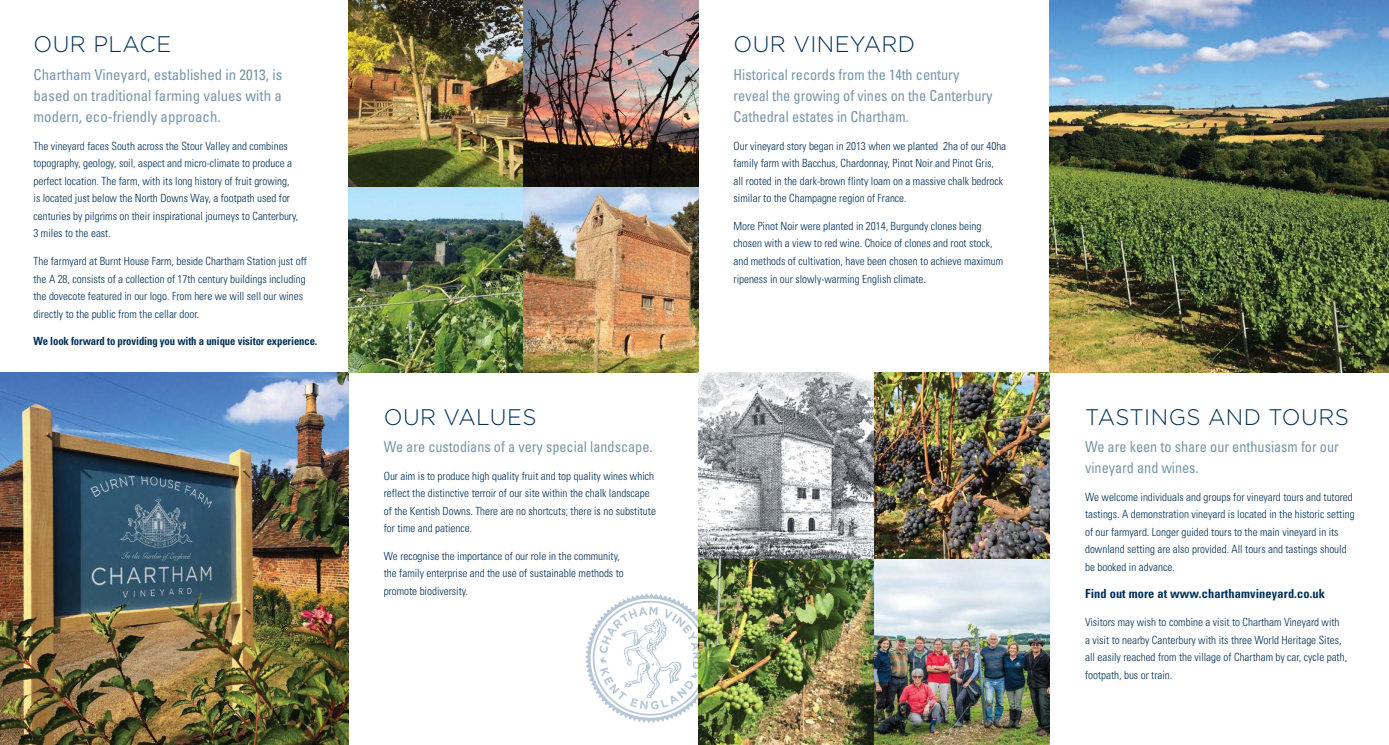
<style>
.page{position:relative;width:1389px;height:745px;background:#fff}
.page>*{position:absolute;margin:0;border:0;box-sizing:border-box;transform-origin:0 0}
.t1{font:300 22.5px "Gotham";letter-spacing:.02em;color:#003057}
.t2{font:condensed 15px/21.2px "Univers";color:#7695a9;scale:.95 1}
.t3{font:condensed 15px/21.2px "Univers";color:#7695a9;text-align:justify}
.t4{font:700 condensed 12.5px "Univers";letter-spacing:.01em;color:#003057}
.t5{font:300 condensed 11.25px/17.5px "Univers";color:#003057}
.t6{font:700 condensed 11.25px "Univers";letter-spacing:-.01em;color:#003057;scale:.95 1}
</style>
<div class="page">
<img style="left:0;top:372px;width:348px;height:372px">
<img style="left:1050px;top:0;width:339px;height:372px">
<img style="left:348px;top:0;width:351px;height:372px">
<img style="left:699px;top:372px;width:351px;height:372px">
<svg style="left:585px;top:593px;width:130px;height:129px"></svg>
<h1 class="t1" style="left:34px;top:30px;width:139px">OUR PLACE</h1>
<h2 class="t3" style="left:34px;top:63px;width:250px">Chartham Vineyard, established in 2013, is based on traditional farming values with a modern, eco-friendly approach.</h2>
<p class="t5" style="left:34px;top:137px;width:266px">The vineyard faces South across the Stour Valley and combines topography, geology, soil, aspect and micro-climate to produce a perfect location. The farm, with its long history of fruit growing, is located just below the North Downs Way, a footpath used for centuries by pilgrims on their inspirational journeys to Canterbury, 3 miles to the east.</p>
<p class="t5" style="left:34px;top:252px;width:275px">The farmyard at Burnt House Farm, beside Chartham Station just off the A 28, consists of a collection of 17th century buildings including the dovecote featured in our logo. From here we will sell our wines directly to the public from the cellar door.</p>
<p class="t6" style="left:34px;top:334px;width:300px">We look forward to providing you with a unique visitor experience.</p>
<h1 class="t1" style="left:384px;top:402px;width:154px">OUR VALUES</h1>
<h2 class="t2" style="left:384px;top:435px;width:284px">We are custodians of a very special landscape.</h2>
<p class="t5" style="left:384px;top:466px;width:274px">Our aim is to produce high quality fruit and top quality wines which reflect the distinctive terroir of our site within the chalk landscape of the Kentish Downs. There are no shortcuts; there is no substitute for time and patience.</p>
<p class="t5" style="left:384px;top:546px;width:241px">We recognise the importance of our role in the community, the family enterprise and the use of sustainable methods to promote biodiversity.</p>
<h1 class="t1" style="left:734px;top:30px;width:183px">OUR VINEYARD</h1>
<h2 class="t2" style="left:734px;top:63px;width:274px">Historical records from the 14th century reveal the growing of vines on the Canterbury<br>Cathedral estates in Chartham.</h2>
<p class="t5" style="left:734px;top:137px;width:274px">Our vineyard story began in 2013 when we planted 2ha of our 40ha family farm with Bacchus, Chardonnay, Pinot Noir and Pinot Gris, all rooted in the dark-brown flinty loam on a massive chalk bedrock similar to the Champagne region of France.</p>
<p class="t5" style="left:734px;top:217px;width:271px">More Pinot Noir were planted in 2014, Burgundy clones being chosen with a view to red wine. Choice of clones and root stock, and methods of cultivation, have been chosen to achieve maximum ripeness in our slowly-warming English climate.</p>
<h1 class="t1" style="left:1085px;top:402px;width:265px">TASTINGS AND TOURS</h1>
<h2 class="t2" style="left:1085px;top:435px;width:269px">We are keen to share our enthusiasm for our vineyard and wines.</h2>
<p class="t5" style="left:1085px;top:487px;width:271px">We welcome individuals and groups for vineyard tours and tutored tastings. A demonstration vineyard is located in the historic setting of our farmyard. Longer guided tours to the main vineyard in its downland setting are also provided. All tours and tastings should be booked in advance.</p>
<p class="t4" style="left:1085px;top:586px;width:242px">Find out more at www.charthamvineyard.co.uk</p>
<p class="t5" style="left:1085px;top:612px;width:264px">Visitors may wish to combine a visit to Chartham Vineyard with a visit to nearby Canterbury with its three World Heritage Sites, all easily reached from the village of Chartham by car, cycle path, footpath, bus or train.</p>
</div>
